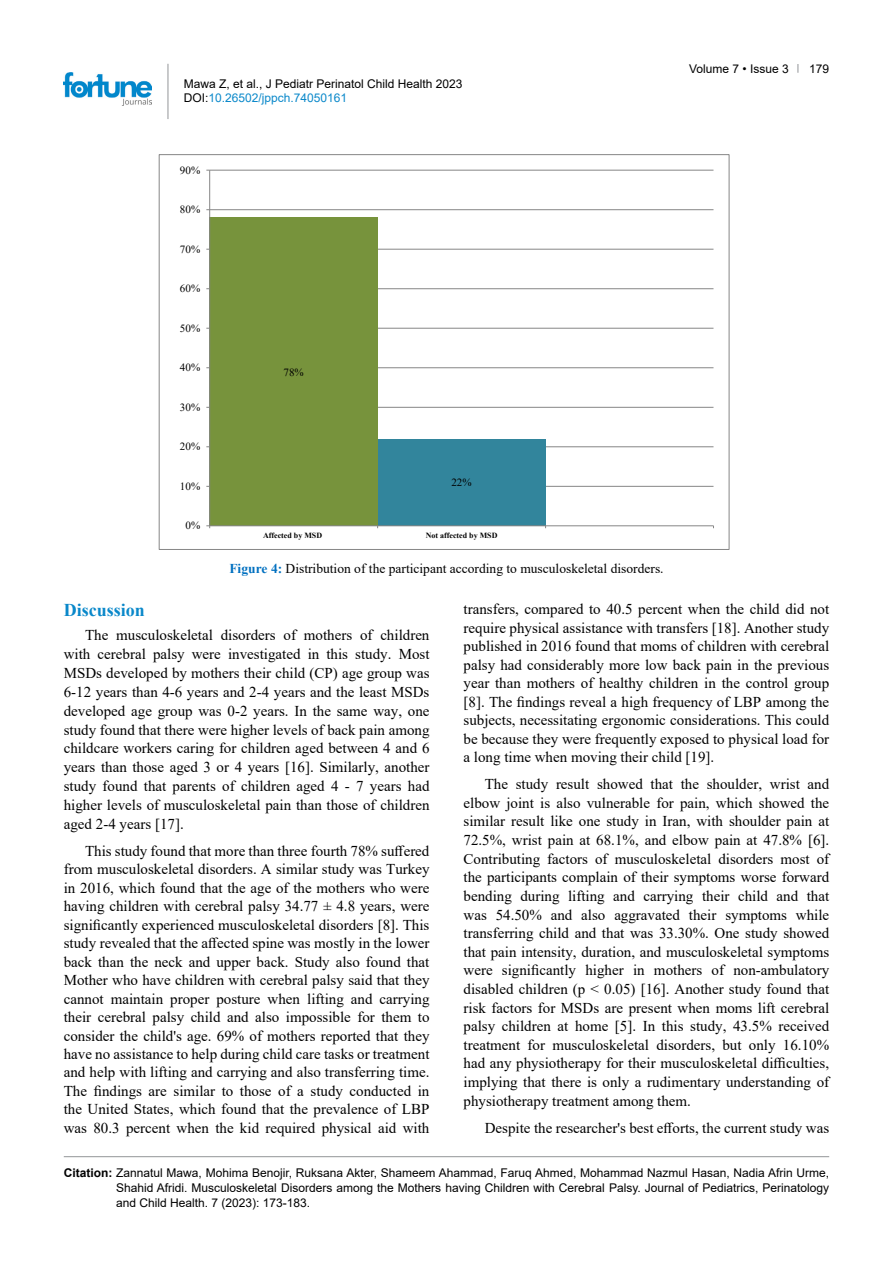
<style>
.page{position:relative;width:893px;height:1263px;background:#fff}
.page>*{position:absolute;margin:0;border:0;box-sizing:border-box;transform-origin:0 0}
.t1{font:700 18px "Times New Roman";color:#0a88ca}
.t2{font:15px/18.5px "Times New Roman";color:#000;text-align:justify}
.t3{font:13.5px "Times New Roman";color:#000}
.t4{font:12px/15px "Arial";color:#000}
.t5{font:10.95px "Times New Roman";color:#000}
.t6{font:700 7.95px "Times New Roman";color:#000}
.s1{color:#0a88ca}
.s2{font-weight:700;color:#0070c0}
.s3{font-weight:700}
</style>
<div class="page">
<hr style="left:168px;top:64px;width:1px;height:55px;background:#939598">
<img style="left:64px;top:72px;width:88px;height:33px">
<hr style="left:64px;top:1156px;width:765px;height:1px;background:#939598">
<hr style="left:210px;top:170px;width:503px;height:1px;background:#868686">
<hr style="left:210px;top:209px;width:503px;height:1px;background:#868686">
<hr style="left:210px;top:249px;width:503px;height:1px;background:#868686">
<hr style="left:210px;top:288px;width:503px;height:1px;background:#868686">
<hr style="left:210px;top:328px;width:503px;height:1px;background:#868686">
<hr style="left:210px;top:367px;width:503px;height:1px;background:#868686">
<hr style="left:210px;top:407px;width:503px;height:1px;background:#868686">
<hr style="left:210px;top:446px;width:503px;height:1px;background:#868686">
<hr style="left:210px;top:486px;width:503px;height:1px;background:#868686">
<div style="left:210px;top:218px;width:168px;height:308px;background:#77933c"></div>
<div style="left:378px;top:439px;width:168px;height:87px;background:#32859c"></div>
<hr style="left:209px;top:170px;width:1px;height:356px;background:#868686">
<hr style="left:210px;top:525px;width:503px;height:1px;background:#868686">
<p class="t4" style="left:184px;top:76px;width:280px;line-height:14.4px">Mawa Z, et al., J Pediatr Perinatol Child Health 2023<br>DOI:<span class="s1">10.26502/jppch.74050161</span></p>
<p class="t5" style="left:180px;top:162px;width:22px">90%</p>
<p class="t5" style="left:180px;top:202px;width:22px">80%</p>
<p class="t5" style="left:180px;top:241px;width:22px">70%</p>
<p class="t5" style="left:180px;top:281px;width:22px">60%</p>
<p class="t5" style="left:180px;top:320px;width:22px">50%</p>
<p class="t5" style="left:180px;top:360px;width:22px">40%</p>
<p class="t5" style="left:180px;top:399px;width:22px">30%</p>
<p class="t5" style="left:180px;top:439px;width:22px">20%</p>
<p class="t5" style="left:180px;top:478px;width:22px">10%</p>
<p class="t5" style="left:185px;top:518px;width:16px">0%</p>
<p class="t5" style="left:283px;top:364px;width:22px">78%</p>
<p class="t5" style="left:451px;top:475px;width:22px">22%</p>
<p class="t6" style="left:263px;top:529px;width:61px">Affected by MSD</p>
<p class="t6" style="left:426px;top:529px;width:73px">Not affected by MSD</p>
<p class="t3" style="left:229px;top:559px;width:436px"><span class="s2">Figure 4:</span> Distribution of the participant according to musculoskeletal disorders.</p>
<p class="t4" style="left:689px;top:61px;width:101px">Volume 7 • Issue 3</p>
<p class="t4" style="left:809px;top:61px;width:22px">179</p>
<p class="t1" style="left:64px;top:597px;width:83px">Discussion</p>
<p class="t2" style="left:64px;top:625px;width:367px;line-height:18.9px;text-indent:21px">The musculoskeletal disorders of mothers of children with cerebral palsy were investigated in this study. Most MSDs developed by mothers their child (CP) age group was 6-12 years than 4-6 years and 2-4 years and the least MSDs developed age group was 0-2 years. In the same way, one study found that there were higher levels of back pain among childcare workers caring for children aged between 4 and 6 years than those aged 3 or 4 years [16]. Similarly, another study found that parents of children aged 4 - 7 years had higher levels of musculoskeletal pain than those of children aged 2-4 years [17].</p>
<p class="t2" style="left:64px;top:841px;width:367px;text-indent:21px">This study found that more than three fourth 78% suffered from musculoskeletal disorders. A similar study was Turkey in 2016, which found that the age of the mothers who were having children with cerebral palsy 34.77 ± 4.8 years, were significantly experienced musculoskeletal disorders [8]. This study revealed that the affected spine was mostly in the lower back than the neck and upper back. Study also found that Mother who have children with cerebral palsy said that they cannot maintain proper posture when lifting and carrying their cerebral palsy child and also impossible for them to consider the child's age. 69% of mothers reported that they have no assistance to help during child care tasks or treatment and help with lifting and carrying and also transferring time.<br>The findings are similar to those of a study conducted in the United States, which found that the prevalence of LBP was 80.3 percent when the kid required physical aid with</p>
<p class="t2" style="left:463px;top:599px;width:367px">transfers, compared to 40.5 percent when the child did not require physical assistance with transfers [18]. Another study published in 2016 found that moms of children with cerebral palsy had considerably more low back pain in the previous year than mothers of healthy children in the control group [8]. The findings reveal a high frequency of LBP among the subjects, necessitating ergonomic considerations. This could be because they were frequently exposed to physical load for a long time when moving their child [19].</p>
<p class="t2" style="left:463px;top:774px;width:367px;text-indent:21px">The study result showed that the shoulder, wrist and elbow joint is also vulnerable for pain, which showed the similar result like one study in Iran, with shoulder pain at 72.5%, wrist pain at 68.1%, and elbow pain at 47.8% [6].<br>Contributing factors of musculoskeletal disorders most of the participants complain of their symptoms worse forward bending during lifting and carrying their child and that was 54.50% and also aggravated their symptoms while transferring child and that was 33.30%. One study showed that pain intensity, duration, and musculoskeletal symptoms were significantly higher in mothers of non-ambulatory disabled children (p &lt; 0.05) [16]. Another study found that risk factors for MSDs are present when moms lift cerebral palsy children at home [5]. In this study, 43.5% received treatment for musculoskeletal disorders, but only 16.10% had any physiotherapy for their musculoskeletal difficulties, implying that there is only a rudimentary understanding of physiotherapy treatment among them.</p>
<p class="t2" style="left:485px;top:1118px;width:346px">Despite the researcher's best efforts, the current study was</p>
<p class="t4" style="left:116px;top:1165px;width:715px;text-align:justify;text-indent:-52px"><span class="s3">Citation:</span> Zannatul Mawa, Mohima Benojir, Ruksana Akter, Shameem Ahammad, Faruq Ahmed, Mohammad Nazmul Hasan, Nadia Afrin Urme, Shahid Afridi. Musculoskeletal Disorders among the Mothers having Children with Cerebral Palsy. Journal of Pediatrics, Perinatology and Child Health. 7 (2023): 173-183.</p>
</div>
